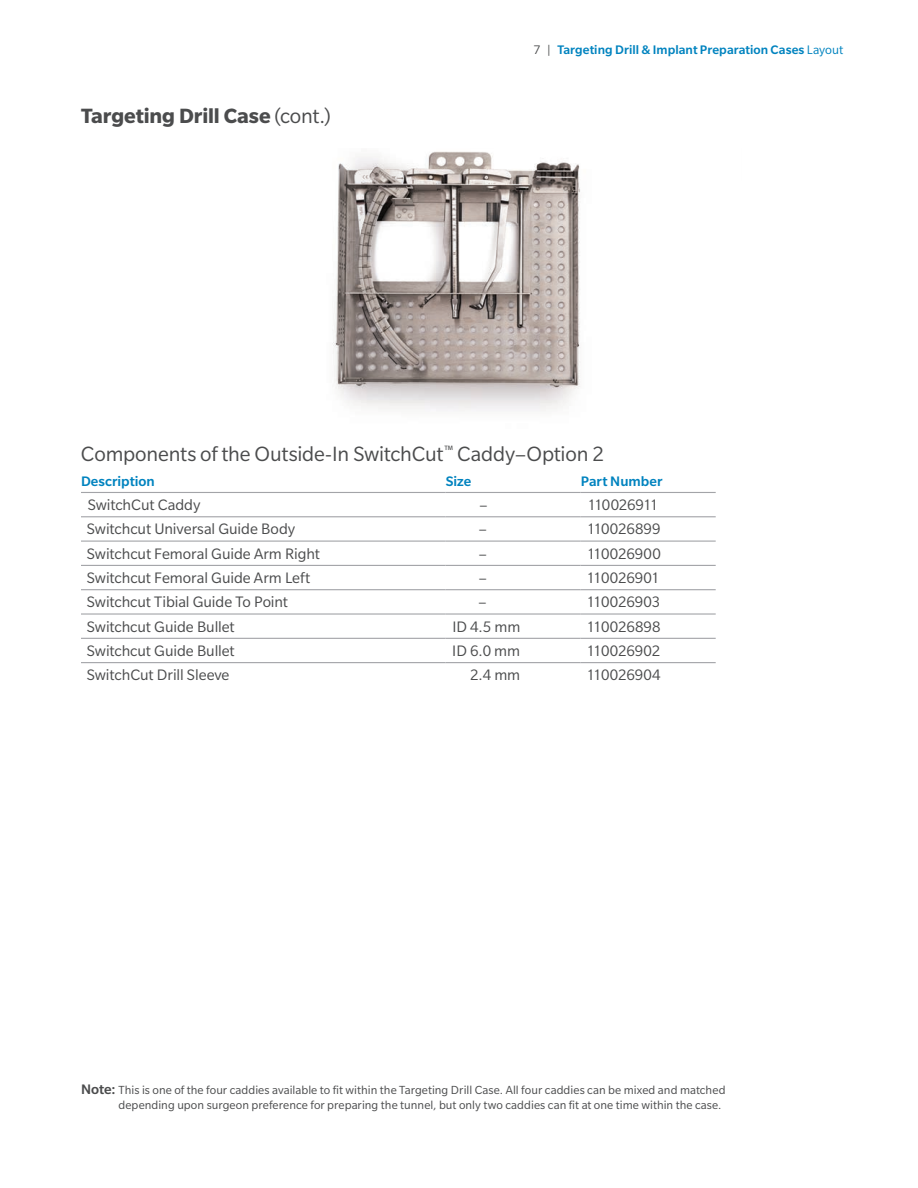
<style>
.page{position:relative;width:918px;height:1188px;background:#fff}
.page>*{position:absolute;margin:0;border:0;box-sizing:border-box;transform-origin:0 0}
.t1{font:22.5px "Slate Pro";letter-spacing:-.01em;color:#4b4c4d}
.t2{font:700 22.5px "Slate Pro";letter-spacing:-.005em;color:#4b4c4d}
.t3{font:16.5px "Slate Pro";letter-spacing:-.005em;color:#4b4c4d}
.t4{font:16.5px "Slate Pro";letter-spacing:-.025em;color:#4b4c4d}
.t5{font:500 15px "Slate Pro";color:#0083bf}
.t6{font:500 13.5px "Slate Pro";letter-spacing:.005em;color:#0083bf}
.t7{font:12.75px/15px "Slate Pro";letter-spacing:.005em;color:#4b4c4d}
.s1{font-weight:400}
.s2{font-weight:400;color:#4b4c4d}
.s3{font-weight:500;font-size:15px}
</style>
<div class="page">
<img style="left:332px;top:151px;width:248px;height:260px">
<hr style="left:446px;top:565px;width:135px;height:1px;background:#a3a4a8">
<hr style="left:446px;top:589px;width:135px;height:1px;background:#a3a4a8">
<hr style="left:446px;top:613px;width:135px;height:2px;background:#a3a4a8">
<hr style="left:446px;top:638px;width:135px;height:1px;background:#a3a4a8">
<hr style="left:446px;top:662px;width:135px;height:1px;background:#a3a4a8">
<hr style="left:81px;top:541px;width:365px;height:1px;background:#a3a4a8">
<hr style="left:81px;top:565px;width:365px;height:1px;background:#a3a4a8">
<hr style="left:81px;top:589px;width:365px;height:1px;background:#a3a4a8">
<hr style="left:81px;top:613px;width:365px;height:2px;background:#a3a4a8">
<hr style="left:581px;top:541px;width:135px;height:1px;background:#a3a4a8">
<hr style="left:581px;top:565px;width:135px;height:1px;background:#a3a4a8">
<hr style="left:581px;top:589px;width:135px;height:1px;background:#a3a4a8">
<hr style="left:581px;top:613px;width:135px;height:2px;background:#a3a4a8">
<hr style="left:581px;top:638px;width:135px;height:1px;background:#a3a4a8">
<hr style="left:581px;top:662px;width:135px;height:1px;background:#a3a4a8">
<hr style="left:446px;top:541px;width:135px;height:1px;background:#a3a4a8">
<hr style="left:81px;top:638px;width:365px;height:1px;background:#a3a4a8">
<hr style="left:81px;top:662px;width:365px;height:1px;background:#a3a4a8">
<hr style="left:81px;top:492px;width:365px;height:1px;background:#a3a4a8">
<hr style="left:446px;top:492px;width:135px;height:1px;background:#a3a4a8">
<hr style="left:581px;top:492px;width:135px;height:1px;background:#a3a4a8">
<hr style="left:81px;top:516px;width:365px;height:1px;background:#a3a4a8">
<hr style="left:446px;top:516px;width:135px;height:1px;background:#a3a4a8">
<hr style="left:581px;top:516px;width:135px;height:1px;background:#a3a4a8">
<p class="t2" style="left:81px;top:104px;width:251px">Targeting Drill Case <span class="s1">(cont.)</span></p>
<p class="t6" style="left:533px;top:42px;width:312px"><span class="s2">7 |</span> Targeting Drill &amp; Implant Preparation Cases <span class="s1">Layout</span></p>
<p class="t1" style="left:81px;top:443px;width:524px">Components of the Outside-In SwitchCut<sup>™</sup> Caddy–Option 2</p>
<p class="t5" style="left:81px;top:473px;width:75px">Description</p>
<p class="t5" style="left:446px;top:473px;width:27px">Size</p>
<p class="t5" style="left:581px;top:473px;width:83px">Part Number</p>
<p class="t3" style="left:88px;top:496px;width:114px">SwitchCut Caddy</p>
<p class="t3" style="left:479px;top:496px;width:10px">–</p>
<p class="t4" style="left:587px;top:496px;width:72px">110026911</p>
<p class="t3" style="left:87px;top:521px;width:210px">Switchcut Universal Guide Body</p>
<p class="t3" style="left:479px;top:521px;width:10px">–</p>
<p class="t3" style="left:587px;top:521px;width:75px">110026899</p>
<p class="t3" style="left:87px;top:545px;width:234px">Switchcut Femoral Guide Arm Right</p>
<p class="t3" style="left:479px;top:545px;width:10px">–</p>
<p class="t3" style="left:587px;top:545px;width:76px">110026900</p>
<p class="t3" style="left:87px;top:569px;width:225px">Switchcut Femoral Guide Arm Left</p>
<p class="t3" style="left:479px;top:569px;width:10px">–</p>
<p class="t3" style="left:587px;top:569px;width:74px">110026901</p>
<p class="t3" style="left:87px;top:593px;width:203px">Switchcut Tibial Guide To Point</p>
<p class="t3" style="left:479px;top:593px;width:10px">–</p>
<p class="t3" style="left:587px;top:593px;width:75px">110026903</p>
<p class="t3" style="left:87px;top:618px;width:149px">Switchcut Guide Bullet</p>
<p class="t3" style="left:452px;top:618px;width:70px">ID 4.5 mm</p>
<p class="t3" style="left:587px;top:618px;width:75px">110026898</p>
<p class="t3" style="left:87px;top:642px;width:149px">Switchcut Guide Bullet</p>
<p class="t3" style="left:452px;top:642px;width:69px">ID 6.0 mm</p>
<p class="t3" style="left:587px;top:642px;width:75px">110026902</p>
<p class="t3" style="left:87px;top:666px;width:144px">SwitchCut Drill Sleeve</p>
<p class="t3" style="left:470px;top:666px;width:52px">2.4 mm</p>
<p class="t3" style="left:587px;top:666px;width:76px">110026904</p>
<p class="t7" style="left:119px;top:1082px;width:609px;text-indent:-38px"><span class="s3">Note:</span> This is one of the four caddies available to fit within the Targeting Drill Case. All four caddies can be mixed and matched depending upon surgeon preference for preparing the tunnel, but only two caddies can fit at one time within the case.</p>
</div>
